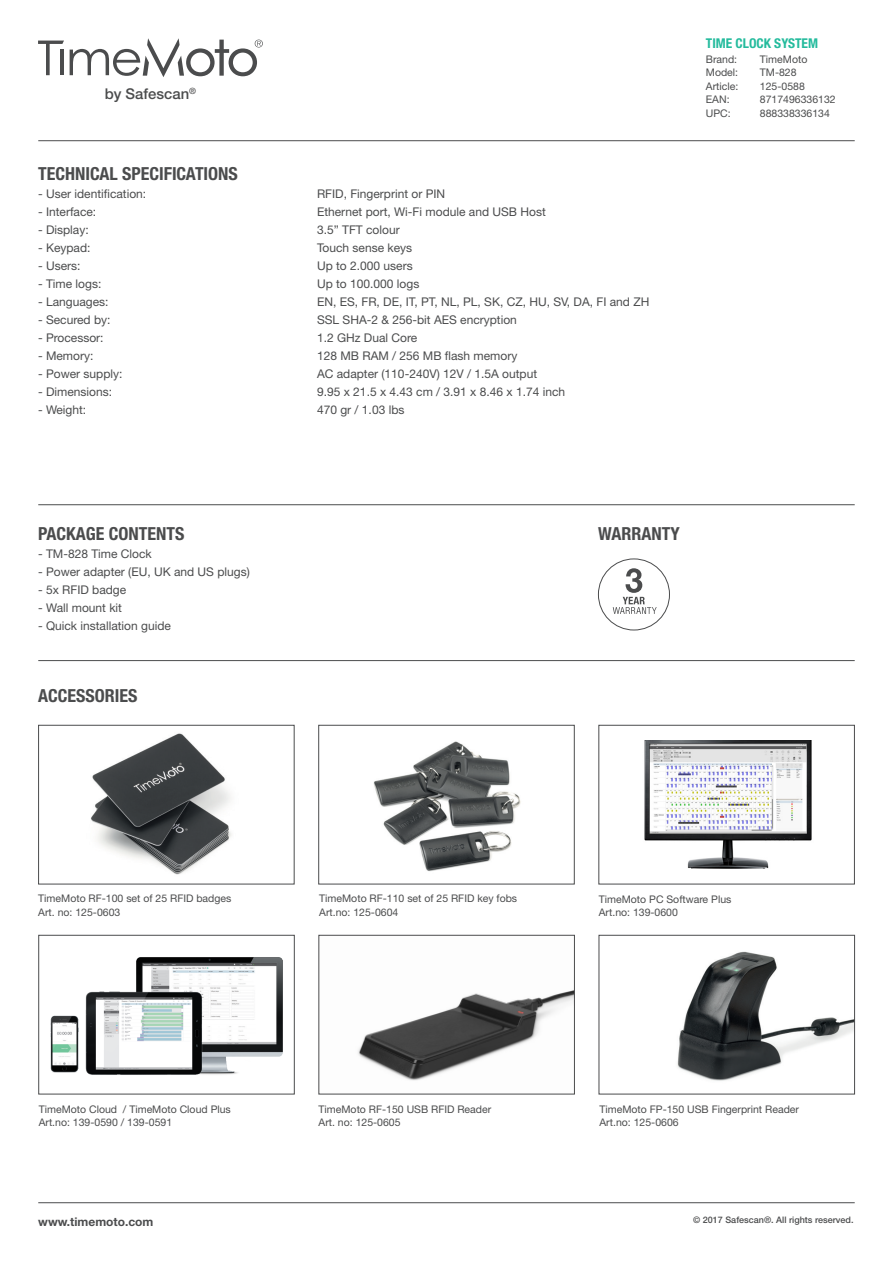
<style>
.page{position:relative;width:893px;height:1263px;background:#fff}
.page>*{position:absolute;margin:0;border:0;box-sizing:border-box;transform-origin:0 0}
.t1{font:700 condensed 18px "Helvetica Neue LT Std";color:#4b4c4d}
.t2{font:500 14.85px "Helvetica Neue LT Std";color:#4b4c4d}
.t3{font:700 condensed 13.5px "Helvetica Neue LT Std";color:#24bb9d}
.t4{font:12px "Helvetica Neue LT Std";color:#4b4c4d}
.t5{font:700 12px "Helvetica Neue LT Std";color:#4b4c4d}
.t6{font:10.5px/13.5px "Helvetica Neue LT Std";color:#4b4c4d}
.t7{font:500 9px "Helvetica Neue LT Std";color:#4b4c4d}
</style>
<div class="page">
<hr style="left:38px;top:504px;width:817px;height:1px;background:#4b4c4d">
<hr style="left:38px;top:140px;width:817px;height:1px;background:#4b4c4d">
<hr style="left:38px;top:660px;width:817px;height:1px;background:#4b4c4d">
<hr style="left:38px;top:1202px;width:817px;height:1px;background:#4b4c4d">
<svg style="left:38px;top:41px;width:26px;height:34px"></svg>
<svg style="left:70px;top:38px;width:193px;height:39px"></svg>
<div style="left:598px;top:558px;width:72px;height:72px;border:1px solid #4b4c4d;border-radius:50%"></div>
<svg style="left:613px;top:568px;width:44px;height:46px"></svg>
<img style="left:90px;top:733px;width:142px;height:142px">
<div style="left:38px;top:725px;width:256px;height:159px;border:1px solid #4b4c4d"></div>
<img style="left:373px;top:741px;width:148px;height:131px">
<div style="left:319px;top:725px;width:255px;height:159px;border:1px solid #4b4c4d"></div>
<div style="left:599px;top:725px;width:256px;height:159px;border:1px solid #4b4c4d"></div>
<img style="left:358px;top:990px;width:215px;height:91px">
<div style="left:319px;top:935px;width:256px;height:159px;border:1px solid #4b4c4d"></div>
<img style="left:677px;top:951px;width:176px;height:130px">
<div style="left:599px;top:935px;width:256px;height:159px;border:1px solid #4b4c4d"></div>
<div style="left:39px;top:935px;width:255px;height:159px;border:1px solid #4b4c4d"></div>
<img style="left:136px;top:957px;width:147px;height:118px">
<img style="left:51px;top:1016px;width:28px;height:57px">
<img style="left:85px;top:990px;width:119px;height:85px">
<img style="left:644px;top:740px;width:168px;height:129px">
<p class="t2" style="left:105px;top:85px;width:93px">by Safescan<sup>®</sup></p>
<h1 class="t1" style="left:38px;top:163px;width:201px">TECHNICAL SPECIFICATIONS</h1>
<p class="t4" style="left:38px;top:187px;width:110px">- User identification:</p>
<p class="t4" style="left:317px;top:187px;width:130px">RFID, Fingerprint or PIN</p>
<p class="t4" style="left:38px;top:205px;width:60px">- Interface:</p>
<p class="t4" style="left:317px;top:205px;width:230px">Ethernet port, Wi-Fi module and USB Host</p>
<p class="t4" style="left:38px;top:223px;width:52px">- Display:</p>
<p class="t4" style="left:317px;top:223px;width:84px">3.5” TFT colour</p>
<p class="t4" style="left:38px;top:241px;width:54px">- Keypad:</p>
<p class="t4" style="left:317px;top:241px;width:97px">Touch sense keys</p>
<p class="t4" style="left:38px;top:259px;width:44px">- Users:</p>
<p class="t4" style="left:317px;top:259px;width:97px">Up to 2.000 users</p>
<p class="t4" style="left:38px;top:277px;width:65px">- Time logs:</p>
<p class="t4" style="left:317px;top:277px;width:104px">Up to 100.000 logs</p>
<p class="t4" style="left:38px;top:295px;width:72px">- Languages:</p>
<p class="t4" style="left:317px;top:295px;width:334px">EN, ES, FR, DE, IT, PT, NL, PL, SK, CZ, HU, SV, DA, FI and ZH</p>
<p class="t4" style="left:38px;top:313px;width:74px">- Secured by:</p>
<p class="t4" style="left:317px;top:313px;width:201px">SSL SHA-2 &amp; 256-bit AES encryption</p>
<p class="t4" style="left:38px;top:331px;width:67px">- Processor:</p>
<p class="t4" style="left:317px;top:331px;width:102px">1.2 GHz Dual Core</p>
<p class="t4" style="left:38px;top:349px;width:57px">- Memory:</p>
<p class="t4" style="left:317px;top:349px;width:202px">128 MB RAM / 256 MB flash memory</p>
<p class="t4" style="left:38px;top:367px;width:86px">- Power supply:</p>
<p class="t4" style="left:317px;top:367px;width:222px">AC adapter (110-240V) 12V / 1.5A output</p>
<p class="t4" style="left:38px;top:385px;width:76px">- Dimensions:</p>
<p class="t4" style="left:317px;top:385px;width:250px">9.95 x 21.5 x 4.43 cm / 3.91 x 8.46 x 1.74 inch</p>
<p class="t4" style="left:38px;top:403px;width:50px">- Weight:</p>
<p class="t4" style="left:317px;top:403px;width:89px">470 gr / 1.03 lbs</p>
<p class="t3" style="left:706px;top:35px;width:114px">TIME CLOCK SYSTEM</p>
<p class="t6" style="left:706px;top:52px;width:33px">Brand:</p>
<p class="t6" style="left:760px;top:52px;width:49px">TimeMoto</p>
<p class="t6" style="left:706px;top:66px;width:34px">Model:</p>
<p class="t6" style="left:760px;top:66px;width:38px">TM-828</p>
<p class="t6" style="left:706px;top:79px;width:34px">Article:</p>
<p class="t6" style="left:760px;top:79px;width:46px">125-0588</p>
<p class="t6" style="left:706px;top:93px;width:25px">EAN:</p>
<p class="t6" style="left:760px;top:93px;width:77px">8717496336132</p>
<p class="t6" style="left:706px;top:106px;width:26px">UPC:</p>
<p class="t6" style="left:760px;top:106px;width:72px">888338336134</p>
<h1 class="t1" style="left:38px;top:523px;width:148px">PACKAGE CONTENTS</h1>
<p class="t4" style="left:38px;top:547px;width:115px">- TM-828 Time Clock</p>
<p class="t4" style="left:38px;top:565px;width:213px">- Power adapter (EU, UK and US plugs)</p>
<p class="t4" style="left:38px;top:583px;width:90px">- 5x RFID badge</p>
<p class="t4" style="left:38px;top:601px;width:86px">- Wall mount kit</p>
<p class="t4" style="left:38px;top:619px;width:134px">- Quick installation guide</p>
<h1 class="t1" style="left:38px;top:685px;width:101px">ACCESSORIES</h1>
<h1 class="t1" style="left:598px;top:523px;width:83px">WARRANTY</h1>
<p class="t6" style="left:38px;top:891px;width:195px">TimeMoto RF-100 set of 25 RFID badges<br>Art. no: 125-0603</p>
<p class="t6" style="left:39px;top:1102px;width:194px">TimeMoto Cloud / TimeMoto Cloud Plus<br>Art.no: 139-0590 / 139-0591</p>
<p class="t6" style="left:319px;top:891px;width:199px">TimeMoto RF-110 set of 25 RFID key fobs<br>Art.no: 125-0604</p>
<p class="t6" style="left:319px;top:1102px;width:174px">TimeMoto RF-150 USB RFID Reader<br>Art. no: 125-0605</p>
<p class="t6" style="left:599px;top:892px;width:134px">TimeMoto PC Software Plus<br>Art.no: 139-0600</p>
<p class="t6" style="left:599px;top:1102px;width:201px">TimeMoto FP-150 USB Fingerprint Reader<br>Art.no: 125-0606</p>
<p class="t5" style="left:38px;top:1214px;width:117px">www.timemoto.com</p>
<p class="t7" style="left:693px;top:1215px;width:162px">© 2017 Safescan®. All rights reserved.</p>
</div>
